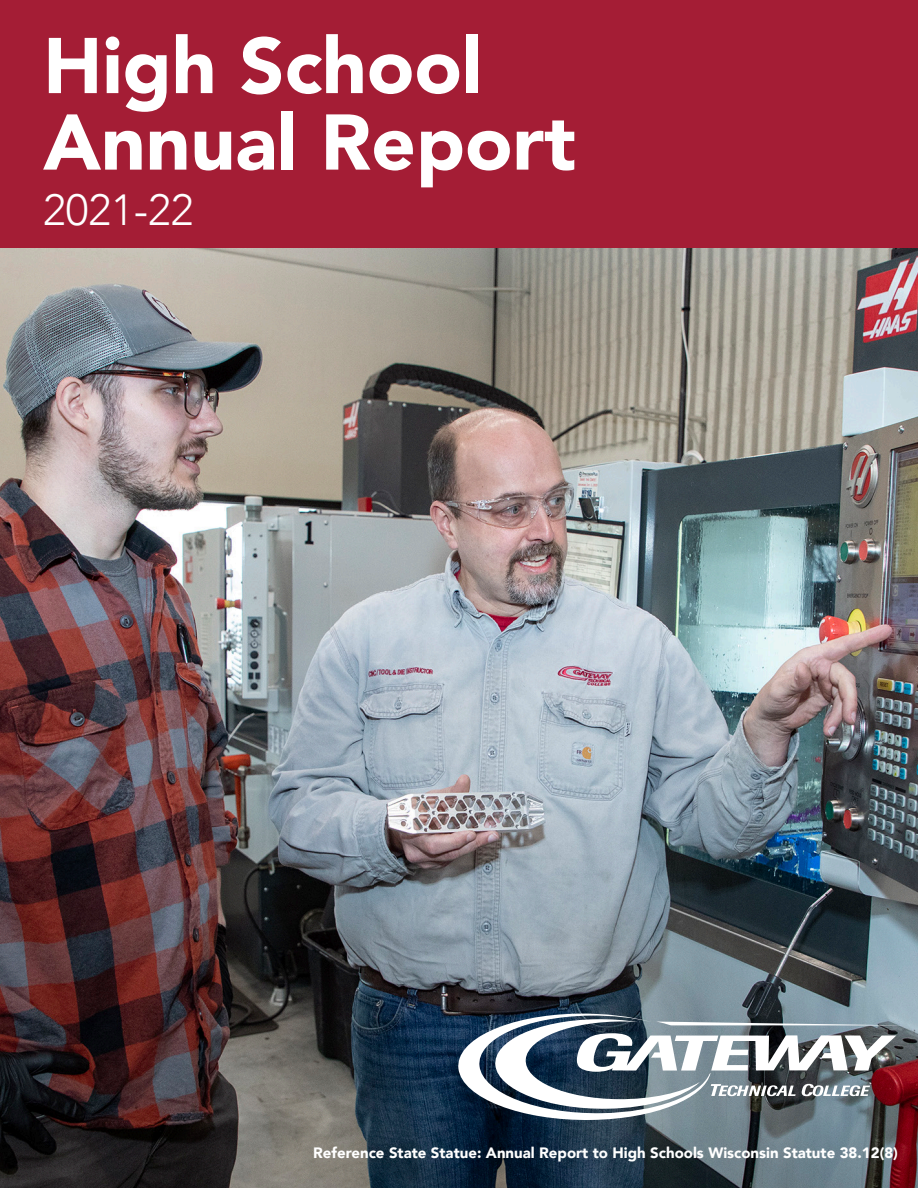
<style>
.page{position:relative;width:918px;height:1188px;background:#fff}
.page>*{position:absolute;margin:0;border:0;box-sizing:border-box;transform-origin:0 0}
.t1{font:900 78px "Avenir";color:#fff}
.t2{font:300 43.5px "Avenir";color:#fff}
.t3{font:900 15px "Avenir";color:#fff}
</style>
<div class="page">
<img style="left:0;top:247px;width:918px;height:941px">
<svg style="left:458px;top:1014px;width:448px;height:106px"></svg>
<div style="left:0;top:0;width:918px;height:247px;background:#a41d35"></div>
<p class="t1" style="left:43px;top:-1px;width:441px">High School</p>
<p class="t1" style="left:43px;top:76px;width:534px">Annual Report</p>
<p class="t2" style="left:43px;top:184px;width:152px">2021-22</p>
<p class="t3" style="left:313px;top:1140px;width:586px">Reference State Statue: Annual Report to High Schools Wisconsin Statute 38.12(8)</p>
</div>
